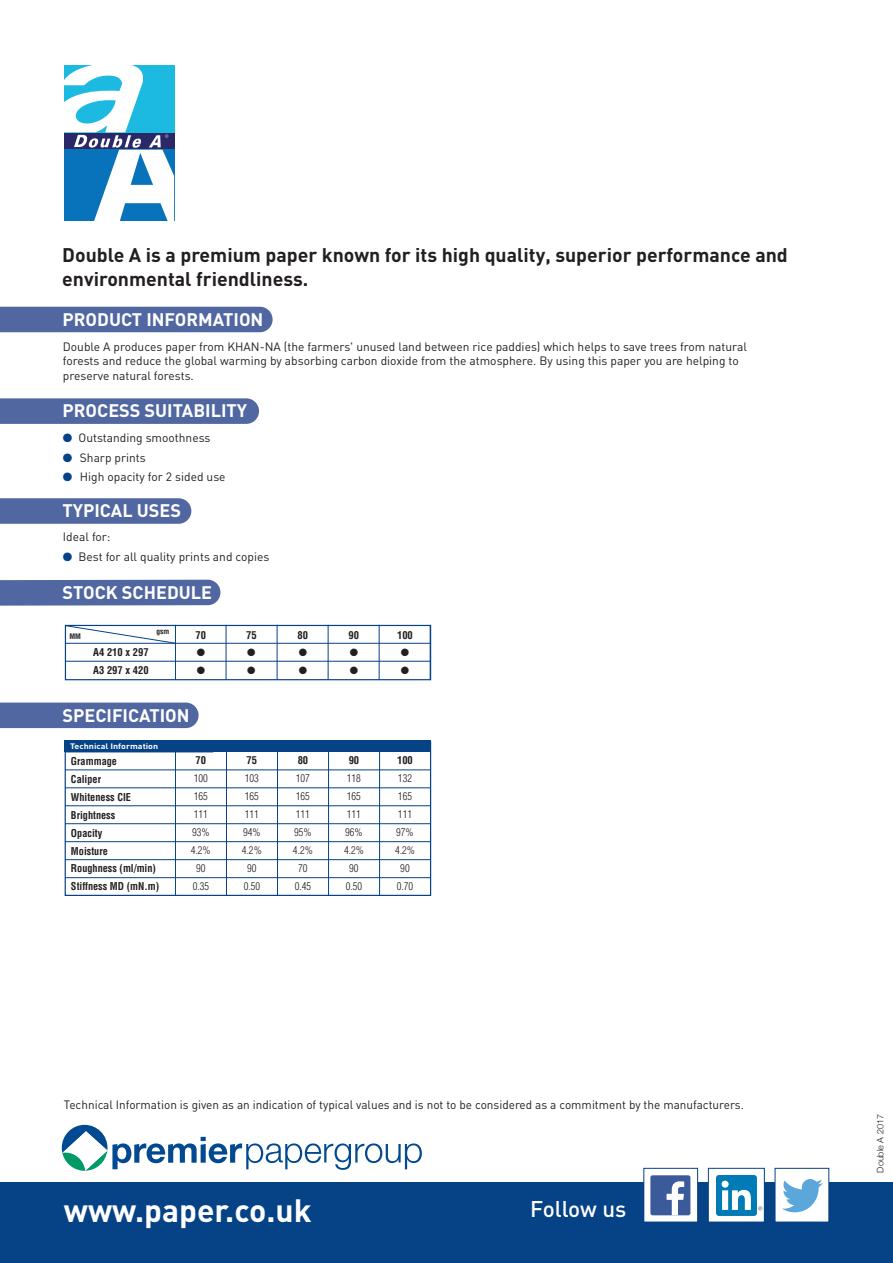
<style>
.page{position:relative;width:893px;height:1263px;background:#fff}
.page>*{position:absolute;margin:0;border:0;box-sizing:border-box;transform-origin:0 0}
.t1{font:700 31.95px "DINCE";color:#fff}
.t2{font:500 22.5px "DINCE";letter-spacing:-.005em;color:#fff}
.t3{font:700 19.5px/23.4px "DINCE";color:#231f20}
.t4{font:700 18px "DINCE";color:#fff}
.t5{font:12px/14.4px "DINCE";color:#231f20}
.t6{font:700 condensed 10.5px/18px "Helvetica";color:#231f20}
.t7{font:300 condensed 10.5px/18px "Helvetica";color:#231f20;text-align:center}
.t8{font:300 9px "Helvetica Neue";color:#231f20}
.t9{font:700 7.8px "DINCE";color:#fff;scale:1.14 1}
.t10{font:700 condensed 7.5px "Helvetica";color:#231f20}
.s1{color:#054286}
</style>
<div class="page">
<div style="left:0;top:307px;width:273px;height:25px;background:#5167a1"></div>
<svg style="left:62px;top:1125px;width:360px;height:46px"></svg>
<div style="left:0;top:1182px;width:893px;height:81px;background:#054286"></div>
<div style="left:644px;top:1169px;width:53px;height:53px;background:#fff"></div>
<div style="left:650px;top:1175px;width:40px;height:40px;background:#3b5a9a;border-radius:2px"></div>
<svg style="left:667px;top:1181px;width:17px;height:34px"></svg>
<div style="left:643px;top:1168px;width:55px;height:54px;border:1px solid #054286"></div>
<div style="left:775px;top:1169px;width:53px;height:53px;background:#fff"></div>
<svg style="left:782px;top:1179px;width:41px;height:33px"></svg>
<div style="left:709px;top:1169px;width:55px;height:53px;background:#fff"></div>
<svg style="left:758px;top:1206px;width:4px;height:4px"></svg>
<div style="left:716px;top:1175px;width:41px;height:41px;background:#007bb6;border-radius:3px"></div>
<svg style="left:722px;top:1180px;width:29px;height:30px"></svg>
<div style="left:708px;top:1168px;width:57px;height:54px;border:1px solid #054286"></div>
<svg style="left:0;top:398px;width:259px;height:26px;background:#556ba3"></svg>
<svg style="left:0;top:498px;width:191px;height:26px;background:#566ba3"></svg>
<svg style="left:64px;top:65px;width:110px;height:156px"></svg>
<div style="left:0;top:702px;width:199px;height:26px;background:#5167a1"></div>
<div style="left:0;top:580px;width:220px;height:26px;background:#5167a1"></div>
<div style="left:65px;top:625px;width:366px;height:55px;border:1px solid #054286"></div>
<div style="left:65px;top:741px;width:366px;height:155px;border:1px solid #054286"></div>
<hr style="left:175px;top:625px;width:1px;height:55px;background:#054286">
<hr style="left:175px;top:746px;width:1px;height:149px;background:#054286">
<div style="left:65px;top:741px;width:366px;height:11px;background:#054286"></div>
<hr style="left:65px;top:752px;width:148px;height:1px;background:#054286">
<hr style="left:65px;top:769px;width:365px;height:1px;background:#054286">
<hr style="left:65px;top:787px;width:365px;height:1px;background:#054286">
<hr style="left:65px;top:805px;width:365px;height:1px;background:#054286">
<hr style="left:65px;top:823px;width:365px;height:1px;background:#054286">
<hr style="left:65px;top:841px;width:365px;height:1px;background:#054286">
<hr style="left:65px;top:859px;width:365px;height:1px;background:#054286">
<hr style="left:65px;top:877px;width:365px;height:1px;background:#054286">
<hr style="left:226px;top:625px;width:1px;height:55px;background:#054286">
<svg style="left:65px;top:625px;width:110px;height:18px"></svg>
<hr style="left:65px;top:643px;width:366px;height:1px;background:#054286">
<hr style="left:65px;top:661px;width:366px;height:1px;background:#054286">
<hr style="left:226px;top:746px;width:1px;height:149px;background:#054286">
<hr style="left:277px;top:625px;width:1px;height:55px;background:#054286">
<hr style="left:277px;top:746px;width:1px;height:149px;background:#054286">
<hr style="left:328px;top:625px;width:1px;height:55px;background:#054286">
<hr style="left:328px;top:746px;width:1px;height:149px;background:#054286">
<hr style="left:379px;top:625px;width:1px;height:55px;background:#054286">
<hr style="left:379px;top:746px;width:1px;height:149px;background:#054286">
<hr style="left:430px;top:625px;width:1px;height:55px;background:#054286">
<svg style="left:197px;top:660px;width:8px;height:2px"></svg>
<svg style="left:248px;top:660px;width:7px;height:2px"></svg>
<svg style="left:299px;top:660px;width:8px;height:2px"></svg>
<svg style="left:350px;top:660px;width:8px;height:2px"></svg>
<svg style="left:401px;top:660px;width:8px;height:2px"></svg>
<h3 class="t3" style="left:62px;top:243px;width:727px">Double A is a premium paper known for its high quality, superior performance and environmental friendliness.</h3>
<h3 class="t4" style="left:63px;top:308px;width:202px">PRODUCT INFORMATION</h3>
<p class="t5" style="left:63px;top:339px;width:686px">Double A produces paper from KHAN-NA (the farmers' unused land between rice paddies) which helps to save trees from natural forests and reduce the global warming by absorbing carbon dioxide from the atmosphere. By using this paper you are helping to preserve natural forests.</p>
<h3 class="t4" style="left:63px;top:400px;width:186px">PROCESS SUITABILITY</h3>
<p class="t5" style="left:63px;top:430px;width:149px"><span class="s1">●</span> Outstanding smoothness</p>
<p class="t5" style="left:63px;top:450px;width:85px"><span class="s1">●</span> Sharp prints</p>
<p class="t5" style="left:63px;top:469px;width:164px"><span class="s1">●</span> High opacity for 2 sided use</p>
<h3 class="t4" style="left:63px;top:500px;width:120px">TYPICAL USES</h3>
<p class="t5" style="left:63px;top:529px;width:49px">Ideal for:</p>
<p class="t5" style="left:63px;top:549px;width:208px"><span class="s1">●</span> Best for all quality prints and copies</p>
<h3 class="t4" style="left:63px;top:582px;width:151px">STOCK SCHEDULE</h3>
<p class="t6" style="left:196px;top:626px;width:12px">70</p>
<p class="t6" style="left:246px;top:626px;width:12px">75</p>
<p class="t6" style="left:93px;top:644px;width:57px">A4 210 x 297<br>A3 297 x 420</p>
<p class="t10" style="left:156px;top:627px;width:14px">gsm</p>
<p class="t10" style="left:69px;top:632px;width:13px">MM</p>
<h3 class="t4" style="left:63px;top:704px;width:129px">SPECIFICATION</h3>
<p class="t9" style="left:70px;top:741px;width:79px">Technical Information</p>
<p class="t6" style="left:71px;top:752px;width:90px">Grammage<br>Caliper<br>Whiteness CIE<br>Brightness<br>Opacity<br>Moisture<br>Roughness (ml/min)<br>Stiffness MD (mN.m)</p>
<p class="t6" style="left:196px;top:752px;width:12px">70</p>
<p class="t7" style="left:191px;top:770px;width:21px">100<br>165<br>111<br>93%<br>4.2%<br>90<br>0.35</p>
<p class="t6" style="left:247px;top:752px;width:12px">75</p>
<p class="t7" style="left:242px;top:770px;width:21px">103<br>165<br>111<br>94%<br>4.2%<br>90<br>0.50</p>
<p class="t6" style="left:298px;top:626px;width:12px">80</p>
<p class="t6" style="left:349px;top:626px;width:12px">90</p>
<p class="t6" style="left:397px;top:626px;width:17px">100</p>
<p class="t6" style="left:298px;top:752px;width:12px">80</p>
<p class="t7" style="left:293px;top:770px;width:21px">107<br>165<br>111<br>95%<br>4.2%<br>70<br>0.45</p>
<p class="t6" style="left:349px;top:752px;width:12px">90</p>
<p class="t7" style="left:344px;top:770px;width:21px">118<br>165<br>111<br>96%<br>4.2%<br>90<br>0.50</p>
<p class="t6" style="left:397px;top:752px;width:17px">100</p>
<p class="t7" style="left:395px;top:770px;width:21px">132<br>165<br>111<br>97%<br>4.2%<br>90<br>0.70</p>
<p class="t5" style="left:64px;top:1097px;width:682px">Technical Information is given as an indication of typical values and is not to be considered as a commitment by the manufacturers.</p>
<h1 class="t1" style="left:64px;top:1191px;width:249px">www.paper.co.uk</h1>
<h2 class="t2" style="left:530px;top:1195px;width:98px">Follow us</h2>
<p class="t8" style="left:875px;top:1172px;width:60px;rotate:-90deg">Double A 2017</p>
</div>
